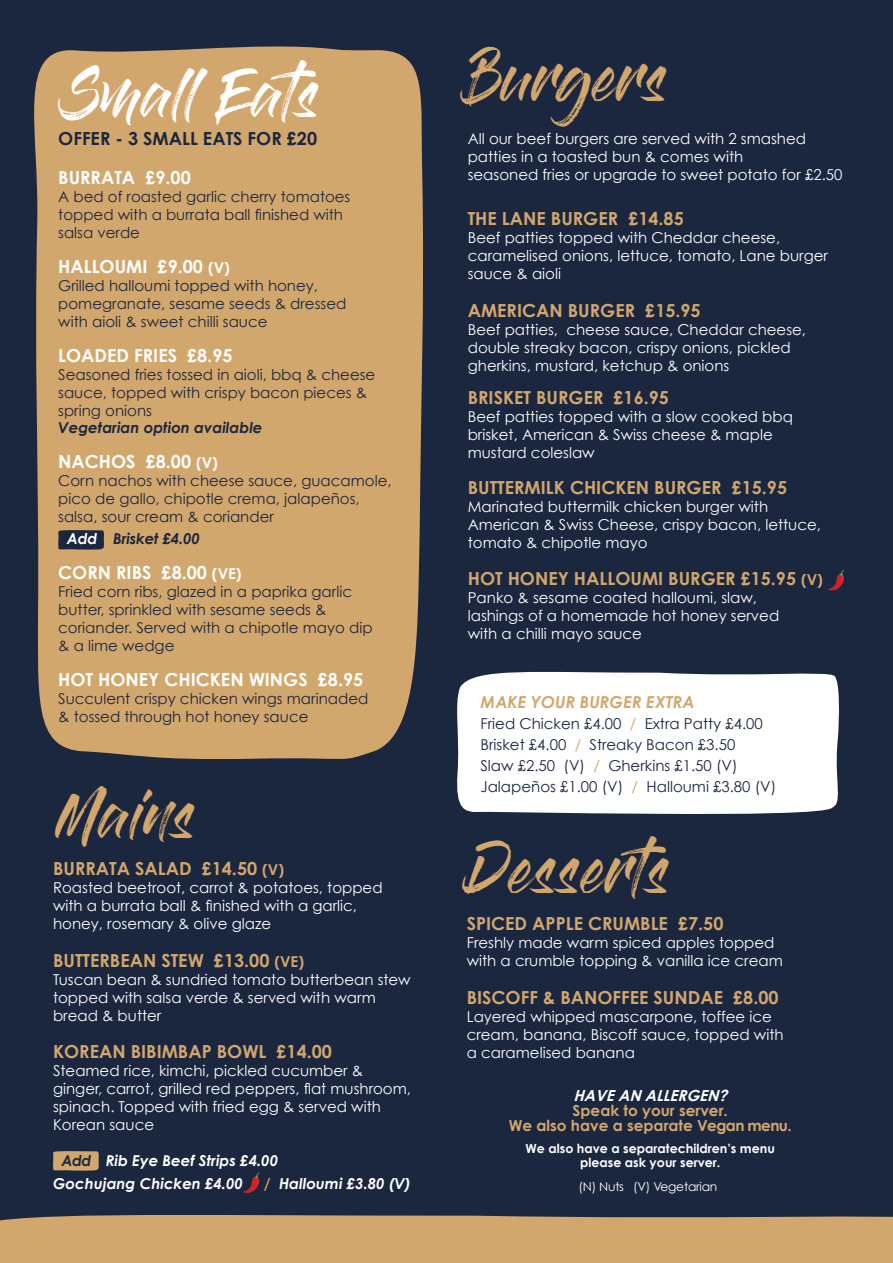
<style>
.page{position:relative;width:893px;height:1263px;background:#fff}
.page>*{position:absolute;margin:0;border:0;box-sizing:border-box;transform-origin:0 0}
.t1{font:49.5px "Gloss And Bloom";color:#d2a76d}
.t2{font:49.5px "Gloss And Bloom";color:#fff}
.t3{font:700 18px "Century Gothic";color:#d2a76d}
.t4{font:700 18px "Century Gothic";color:#fff}
.t5{font:700 18px "Century Gothic";color:#1b263f}
.t6{font:italic 700 16.5px "Century Gothic";color:#d2a76d}
.t7{font:700 15.3px "Century Gothic";color:#d2a76d}
.t8{font:italic 700 15.3px "Century Gothic";color:#fff}
.t9{font:15px/18px "Century Gothic";color:#fff}
.t10{font:15px/18px "Century Gothic";color:#1b263f}
.t11{font:italic 700 15px "Century Gothic";color:#fff}
.t12{font:italic 700 15px "Century Gothic";color:#1b263f}
.t13{font:700 12.6px "Century Gothic";color:#fff}
.t14{font:12.3px "Century Gothic";letter-spacing:-.02em;color:#fff}
.s1{font-size:15px}
.s2{color:#fff}
.s3{color:#1b263f}
.s4{color:#d2a76d}
.s5{font-weight:700;font-style:italic;color:#1b263f}
</style>
<div class="page">
<div style="left:0;top:0;width:893px;height:1210px;background:#1b263f"></div>
<svg style="left:15px;top:40px;width:415px;height:724px;background:#be9968"></svg>
<svg style="left:454px;top:666px;width:386px;height:153px"></svg>
<svg style="left:58px;top:529px;width:46px;height:21px"></svg>
<svg style="left:147px;top:810px;width:247px;height:2px"></svg>
<svg style="left:53px;top:1150px;width:46px;height:21px"></svg>
<svg style="left:243px;top:1173px;width:17px;height:20px"></svg>
<svg style="left:0;top:1210px;width:893px;height:53px;background:#bc9767"></svg>
<svg style="left:828px;top:570px;width:17px;height:21px"></svg>
<p class="t2" style="left:63px;top:71px;width:266px">Small Eats</p>
<p class="t5" style="left:58px;top:127px;width:260px">OFFER - 3 SMALL EATS FOR £20</p>
<p class="t4" style="left:58px;top:166px;width:134px">BURRATA £9.00</p>
<p class="t10" style="left:58px;top:187px;width:294px">A bed of roasted garlic cherry tomatoes</p>
<p class="t10" style="left:58px;top:205px;width:286px">topped with a burrata ball finished with</p>
<p class="t10" style="left:58px;top:223px;width:83px">salsa verde</p>
<p class="t4" style="left:58px;top:255px;width:173px">HALLOUMI £9.00 <span class="s1">(V)</span></p>
<p class="t10" style="left:58px;top:276px;width:261px">Grilled halloumi topped with honey,</p>
<p class="t10" style="left:58px;top:294px;width:290px">pomegranate, sesame seeds &amp; dressed</p>
<p class="t10" style="left:58px;top:312px;width:211px">with aioli &amp; sweet chilli sauce</p>
<p class="t4" style="left:58px;top:344px;width:176px">LOADED FRIES £8.95</p>
<p class="t10" style="left:58px;top:365px;width:319px">Seasoned fries tossed in aioli, bbq &amp; cheese sauce, topped with crispy bacon pieces &amp;</p>
<p class="t10" style="left:58px;top:401px;width:95px">spring onions</p>
<p class="t12" style="left:58px;top:417px;width:206px">Vegetarian option available</p>
<p class="t4" style="left:58px;top:450px;width:161px">NACHOS £8.00 <span class="s1">(V)</span></p>
<p class="t10" style="left:58px;top:471px;width:335px">Corn nachos with cheese sauce, guacamole,</p>
<p class="t10" style="left:58px;top:489px;width:303px">pico de gallo, chipotle crema, jalapeños,</p>
<p class="t10" style="left:58px;top:507px;width:217px">salsa, sour cream &amp; coriander</p>
<p class="t12" style="left:67px;top:529px;width:135px"><span class="s2">Add</span> Brisket £4.00</p>
<p class="t4" style="left:58px;top:561px;width:185px">CORN RIBS £8.00 <span class="s1">(VE)</span></p>
<p class="t10" style="left:58px;top:583px;width:295px">Fried corn ribs, glazed in a paprika garlic</p>
<p class="t10" style="left:58px;top:601px;width:270px">butter, sprinkled with sesame seeds &amp;</p>
<p class="t10" style="left:58px;top:619px;width:316px">coriander. Served with a chipotle mayo dip</p>
<p class="t10" style="left:58px;top:637px;width:118px">&amp; a lime wedge</p>
<p class="t4" style="left:58px;top:669px;width:306px">HOT HONEY CHICKEN WINGS £8.95</p>
<p class="t10" style="left:58px;top:690px;width:312px">Succulent crispy chicken wings marinaded</p>
<p class="t10" style="left:58px;top:708px;width:252px">&amp; tossed through hot honey sauce</p>
<p class="t1" style="left:57px;top:792px;width:139px">Mains</p>
<p class="t3" style="left:53px;top:857px;width:233px">BURRATA SALAD £14.50 <span class="s1">(V)</span></p>
<p class="t9" style="left:53px;top:878px;width:331px">Roasted beetroot, carrot &amp; potatoes, topped</p>
<p class="t9" style="left:53px;top:896px;width:306px">with a burrata ball &amp; finished with a garlic,</p>
<p class="t9" style="left:53px;top:914px;width:220px">honey, rosemary &amp; olive glaze</p>
<p class="t3" style="left:53px;top:949px;width:253px">BUTTERBEAN STEW £13.00 <span class="s1">(VE)</span></p>
<p class="t9" style="left:53px;top:970px;width:359px">Tuscan bean &amp; sundried tomato butterbean stew topped with salsa verde &amp; served with warm</p>
<p class="t9" style="left:53px;top:1006px;width:110px">bread &amp; butter</p>
<p class="t3" style="left:53px;top:1040px;width:280px">KOREAN BIBIMBAP BOWL £14.00</p>
<p class="t9" style="left:53px;top:1061px;width:312px">Steamed rice, kimchi, pickled cucumber &amp;</p>
<p class="t9" style="left:53px;top:1079px;width:359px">ginger, carrot, grilled red peppers, flat mushroom, spinach. Topped with fried egg &amp; served with</p>
<p class="t9" style="left:53px;top:1115px;width:103px">Korean sauce</p>
<p class="t11" style="left:62px;top:1151px;width:218px"><span class="s3">Add</span> Rib Eye Beef Strips £4.00</p>
<p class="t11" style="left:53px;top:1173px;width:191px">Gochujang Chicken £4.00</p>
<p class="t11" style="left:264px;top:1173px;width:148px"><span class="s4">/</span> Halloumi £3.80 (V)</p>
<p class="t1" style="left:468px;top:55px;width:201px">Burgers</p>
<p class="t9" style="left:468px;top:129px;width:340px">All our beef burgers are served with 2 smashed</p>
<p class="t9" style="left:468px;top:147px;width:277px">patties in a toasted bun &amp; comes with</p>
<p class="t9" style="left:468px;top:165px;width:376px">seasoned fries or upgrade to sweet potato for £2.50</p>
<p class="t3" style="left:468px;top:207px;width:217px">THE LANE BURGER £14.85</p>
<p class="t9" style="left:468px;top:228px;width:314px">Beef patties topped with Cheddar cheese,</p>
<p class="t9" style="left:468px;top:246px;width:362px">caramelised onions, lettuce, tomato, Lane burger sauce &amp; aioli</p>
<p class="t3" style="left:468px;top:299px;width:234px">AMERICAN BURGER £15.95</p>
<p class="t9" style="left:468px;top:320px;width:340px">Beef patties, cheese sauce, Cheddar cheese,</p>
<p class="t9" style="left:468px;top:338px;width:324px">double streaky bacon, crispy onions, pickled</p>
<p class="t9" style="left:468px;top:356px;width:263px">gherkins, mustard, ketchup &amp; onions</p>
<p class="t3" style="left:468px;top:386px;width:203px">BRISKET BURGER £16.95</p>
<p class="t9" style="left:468px;top:407px;width:327px">Beef patties topped with a slow cooked bbq</p>
<p class="t9" style="left:468px;top:425px;width:307px">brisket, American &amp; Swiss cheese &amp; maple</p>
<p class="t9" style="left:468px;top:443px;width:129px">mustard coleslaw</p>
<p class="t3" style="left:468px;top:476px;width:321px">BUTTERMILK CHICKEN BURGER £15.95</p>
<p class="t9" style="left:468px;top:497px;width:302px">Marinated buttermilk chicken burger with</p>
<p class="t9" style="left:468px;top:515px;width:355px">American &amp; Swiss Cheese, crispy bacon, lettuce,</p>
<p class="t9" style="left:468px;top:533px;width:181px">tomato &amp; chipotle mayo</p>
<p class="t3" style="left:468px;top:567px;width:357px">HOT HONEY HALLOUMI BURGER £15.95 <span class="s1">(V)</span></p>
<p class="t9" style="left:468px;top:588px;width:291px">Panko &amp; sesame coated halloumi, slaw,</p>
<p class="t9" style="left:468px;top:606px;width:313px">lashings of a homemade hot honey served</p>
<p class="t9" style="left:468px;top:624px;width:176px">with a chilli mayo sauce</p>
<p class="t6" style="left:480px;top:691px;width:216px">MAKE YOUR BURGER EXTRA</p>
<p class="t10" style="left:480px;top:714px;width:284px">Fried Chicken £4.00 <span class="s4">/</span> Extra Patty £4.00</p>
<p class="t10" style="left:480px;top:735px;width:256px">Brisket £4.00 <span class="s4">/</span> Streaky Bacon £3.50</p>
<p class="t10" style="left:480px;top:756px;width:259px">Slaw £2.50 (V) <span class="s4">/</span> Gherkins £1.50 (V)</p>
<p class="t10" style="left:480px;top:777px;width:297px">Jalapeños £1.00 (V) <span class="s4">/</span> Halloumi £3.80 (V)</p>
<p class="t1" style="left:471px;top:847px;width:207px">Desserts</p>
<p class="t3" style="left:467px;top:912px;width:258px">SPICED APPLE CRUMBLE £7.50</p>
<p class="t9" style="left:467px;top:933px;width:309px">Freshly made warm spiced apples topped</p>
<p class="t9" style="left:467px;top:951px;width:318px">with a crumble topping &amp; vanilla ice cream</p>
<p class="t3" style="left:467px;top:986px;width:313px">BISCOFF &amp; BANOFFEE SUNDAE £8.00</p>
<p class="t9" style="left:467px;top:1007px;width:307px">Layered whipped mascarpone, toffee ice</p>
<p class="t9" style="left:467px;top:1025px;width:318px">cream, banana, Biscoff sauce, topped with</p>
<p class="t9" style="left:467px;top:1043px;width:185px">a caramelised banana <span class="s5">A</span></p>
<p class="t8" style="left:574px;top:1085px;width:160px">HAVEAN ALLERGEN?</p>
<p class="t7" style="left:573px;top:1101px;width:157px">Speak to your server.</p>
<p class="t7" style="left:509px;top:1116px;width:284px">We also have a separate Vegan menu.</p>
<p class="t13" style="left:525px;top:1141px;width:251px">We also have a separatechildren’s menu</p>
<p class="t13" style="left:580px;top:1154px;width:142px">please ask your server.</p>
<p class="t14" style="left:579px;top:1179px;width:140px">(N) Nuts (V) Vegetarian</p>
</div>
